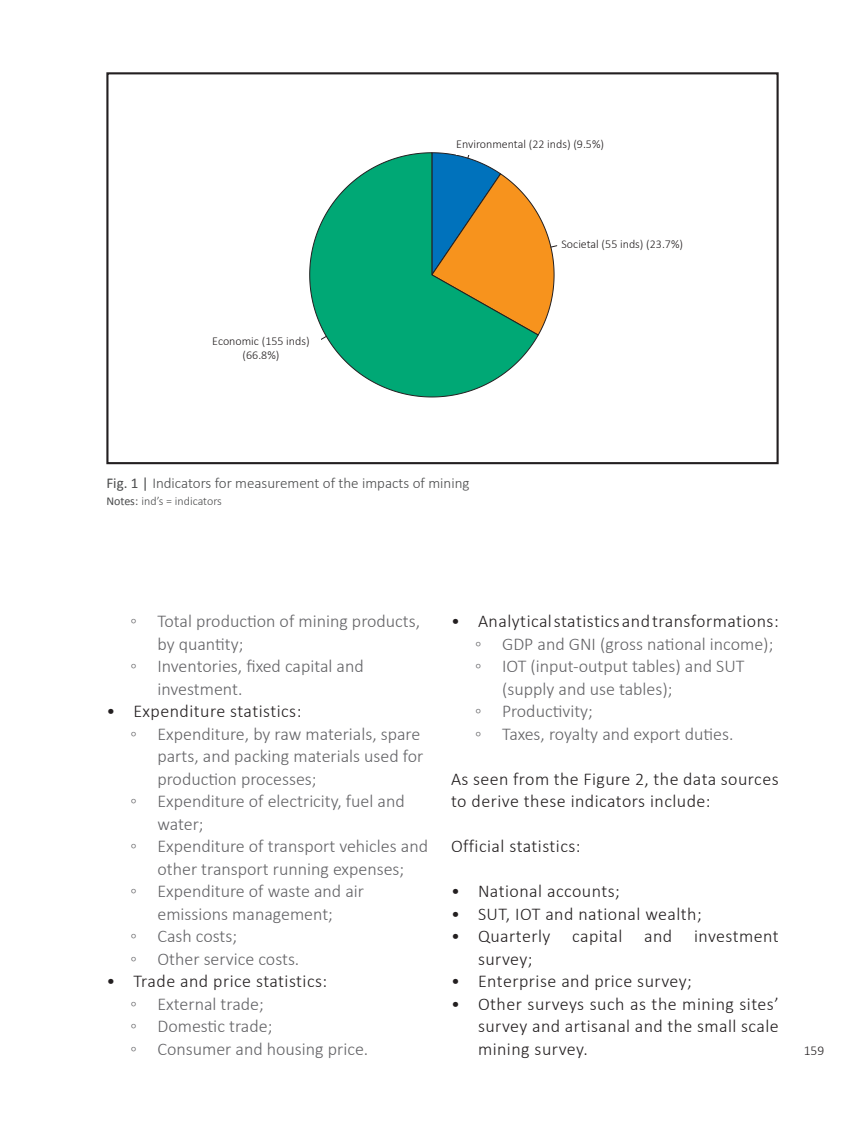
<style>
.page{position:relative;width:851px;height:1127px;background:#fff}
.page>*{position:absolute;margin:0;border:0;box-sizing:border-box;transform-origin:0 0}
.t1{font:300 18px/22.5px "Calibri";color:#636366}
.t2{font:300 18px/22.5px "Calibri";letter-spacing:.025em;color:#231f20}
.t3{font:300 15px "Calibri";color:#4b4c4d}
.t4{font:300 13.5px "Calibri";color:#231f20}
.t5{font:300 12px/14.4px "Calibri";color:#231f20;text-align:center}
.t6{font:300 12px "Calibri";color:#4b4c4d}
.t7{font:300 8.55px "Calibri";color:#231f20}
.s1{font-weight:400}
.s2{color:#231f20}
</style>
<div class="page">
<div style="left:106px;top:72px;width:672px;height:392px;border:2px solid #231f20"></div>
<svg style="left:539px;top:215px;width:18px;height:120px"></svg>
<svg style="left:309px;top:152px;width:230px;height:245px"></svg>
<svg style="left:320px;top:335px;width:7px;height:5px"></svg>
<div style="left:456px;top:139px;width:157px;height:16px;background:#fff"></div>
<div style="left:202px;top:336px;width:118px;height:33px;background:#fff"></div>
<p class="t5" style="left:212px;top:333px;width:99px">Economic (155 inds) (66.8%)</p>
<p class="t7" style="left:218px;top:337px;width:99px">Economic (155 inds) (66.8%)</p>
<p class="t5" style="left:456px;top:137px;width:149px">Environmental (22 inds) (9.5%)</p>
<p class="t7" style="left:471px;top:141px;width:107px">Environmental (22 inds) (9.5%)</p>
<p class="t5" style="left:561px;top:236px;width:123px">Societal (55 inds) (23.7%)</p>
<p class="t7" style="left:562px;top:238px;width:88px">Societal (55 inds) (23.7%)</p>
<p class="t3" style="left:106px;top:473px;width:364px"><span class="s1">Fig. 1 |</span> Indicators for measurement of the impacts of mining</p>
<p class="t6" style="left:106px;top:494px;width:117px"><span class="s1">Notes:</span> ind’s = indicators</p>
<p class="t1" style="left:130px;top:610px;width:291px"><span class="s1">◦</span> Total production of mining products,</p>
<p class="t1" style="left:157px;top:632px;width:87px">by quantity;</p>
<p class="t1" style="left:130px;top:655px;width:235px"><span class="s1">◦</span> Inventories, fixed capital and</p>
<p class="t1" style="left:157px;top:677px;width:86px">investment.</p>
<p class="t2" style="left:106px;top:700px;width:196px">• Expenditure statistics:</p>
<p class="t1" style="left:130px;top:722px;width:291px"><span class="s1">◦</span> Expenditure, by raw materials, spare</p>
<p class="t1" style="left:157px;top:745px;width:267px">parts, and packing materials used for</p>
<p class="t1" style="left:157px;top:767px;width:161px">production processes;</p>
<p class="t1" style="left:130px;top:790px;width:276px"><span class="s1">◦</span> Expenditure of electricity, fuel and</p>
<p class="t1" style="left:157px;top:812px;width:48px">water;</p>
<p class="t1" style="left:130px;top:835px;width:299px"><span class="s1">◦</span> Expenditure of transport vehicles and</p>
<p class="t1" style="left:157px;top:857px;width:248px">other transport running expenses;</p>
<p class="t1" style="left:130px;top:880px;width:235px"><span class="s1">◦</span> Expenditure of waste and air</p>
<p class="t1" style="left:157px;top:902px;width:177px">emissions management;</p>
<p class="t1" style="left:130px;top:925px;width:108px"><span class="s1">◦</span> Cash costs;</p>
<p class="t1" style="left:130px;top:947px;width:170px"><span class="s1">◦</span> Other service costs.</p>
<p class="t1" style="left:130px;top:970px;width:239px;text-indent:-24px"><span class="s2">• Trade and price statistics:<br></span><span class="s1">◦</span> External trade;<br><span class="s1">◦</span> Domestic trade;<br><span class="s1">◦</span> Consumer and housing price.</p>
<p class="t2" style="left:451px;top:610px;width:329px">• Analytical statistics and transformations:</p>
<p class="t1" style="left:475px;top:632px;width:300px"><span class="s1">◦</span> GDP and GNI (gross national income);</p>
<p class="t1" style="left:475px;top:655px;width:271px"><span class="s1">◦</span> IOT (input-output tables) and SUT</p>
<p class="t1" style="left:502px;top:677px;width:172px">(supply and use tables);</p>
<p class="t1" style="left:475px;top:700px;width:119px"><span class="s1">◦</span> Productivity;</p>
<p class="t1" style="left:475px;top:722px;width:260px"><span class="s1">◦</span> Taxes, royalty and export duties.</p>
<p class="t2" style="left:451px;top:767px;width:329px">As seen from the Figure 2, the data sources to derive these indicators include:</p>
<p class="t2" style="left:451px;top:835px;width:131px">Official statistics:</p>
<p class="t2" style="left:451px;top:880px;width:170px">• National accounts;</p>
<p class="t2" style="left:451px;top:902px;width:252px">• SUT, IOT and national wealth;</p>
<p class="t2" style="left:478px;top:925px;width:302px;text-indent:-27px">• Quarterly capital and investment survey;</p>
<p class="t2" style="left:451px;top:970px;width:242px">• Enterprise and price survey;</p>
<p class="t2" style="left:478px;top:992px;width:302px;text-align:justify;text-indent:-27px">• Other surveys such as the mining sites’ survey and artisanal and the small scale mining survey.</p>
<p class="t4" style="left:803px;top:1042px;width:22px">159</p>
</div>
